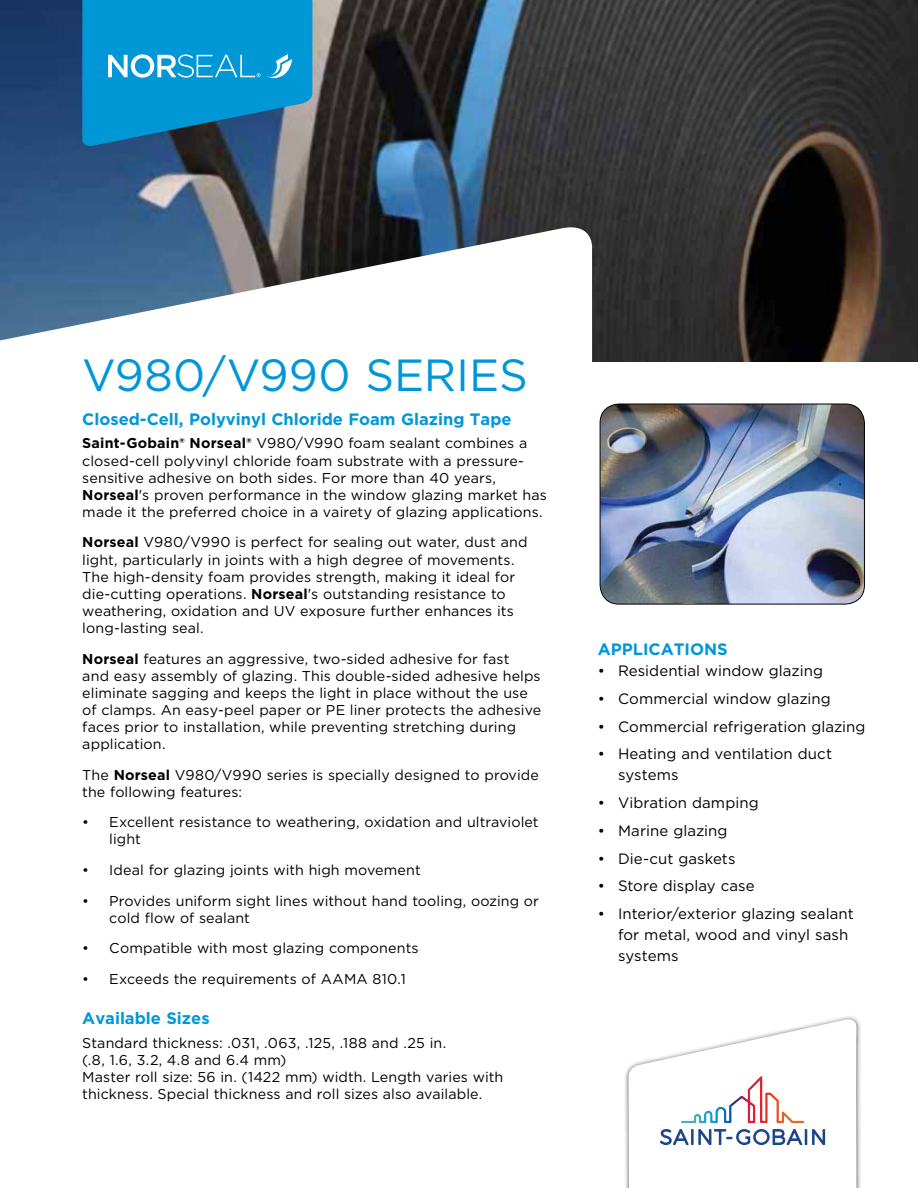
<style>
.page{position:relative;width:918px;height:1188px;background:#fff}
.page>*{position:absolute;margin:0;border:0;box-sizing:border-box;transform-origin:0 0}
.t1{font:45px "Gotham";color:#0097d6}
.t2{font:700 16.5px "Gotham";color:#0097d6}
.t3{font:15px/21px "Gotham";letter-spacing:.005em;color:#000}
.t4{font:14.25px/17.1px "Gotham";letter-spacing:.005em;color:#000}
.s1{font-weight:700}
</style>
<div class="page">
<img style="left:625px;top:1019px;width:236px;height:169px">
<svg style="left:628px;top:1016px;width:229px;height:172px"></svg>
<img style="left:0;top:0;width:918px;height:362px">
<svg style="left:0;top:222px;width:592px;height:140px"></svg>
<svg style="left:82px;top:0;width:230px;height:148px"></svg>
<img style="left:600px;top:404px;width:264px;height:200px">
<div style="left:600px;top:404px;width:265px;height:200px;border:1px solid #000;border-radius:19px"></div>
<h1 class="t1" style="left:82px;top:355px;width:447px">V980/V990 SERIES</h1>
<p class="t2" style="left:82px;top:411px;width:431px">Closed-Cell, Polyvinyl Chloride Foam Glazing Tape</p>
<p class="t4" style="left:82px;top:436px;width:466px"><span class="s1">Saint-Gobain® Norseal®</span> V980/V990 foam sealant combines a closed-cell polyvinyl chloride foam substrate with a pressure&shy;sensitive adhesive on both sides. For more than 40 years, <span class="s1">Norseal</span>'s proven performance in the window glazing market has made it the preferred choice in a vairety of glazing applications.</p>
<p class="t4" style="left:82px;top:535px;width:447px"><span class="s1">Norseal</span> V980/V990 is perfect for sealing out water, dust and light, particularly in joints with a high degree of movements.<br>The high-density foam provides strength, making it ideal for die-cutting operations. <span class="s1">Norseal</span>'s outstanding resistance to weathering, oxidation and UV exposure further enhances its long-lasting seal.</p>
<p class="t4" style="left:82px;top:651px;width:460px"><span class="s1">Norseal</span> features an aggressive, two-sided adhesive for fast<br>and easy assembly of glazing. This double-sided adhesive helps eliminate sagging and keeps the light in place without the use of clamps. An easy-peel paper or PE liner protects the adhesive faces prior to installation, while preventing stretching during application.</p>
<p class="t4" style="left:82px;top:767px;width:458px">The <span class="s1">Norseal</span> V980/V990 series is specially designed to provide the following features:</p>
<p class="t4" style="left:109px;top:815px;width:431px;text-indent:-27px">• Excellent resistance to weathering, oxidation and ultraviolet light</p>
<p class="t4" style="left:82px;top:862px;width:340px">• Ideal for glazing joints with high movement</p>
<p class="t4" style="left:109px;top:893px;width:431px;text-indent:-27px">• Provides uniform sight lines without hand tooling, oozing or cold flow of sealant</p>
<p class="t4" style="left:82px;top:941px;width:338px">• Compatible with most glazing components</p>
<p class="t4" style="left:82px;top:971px;width:325px">• Exceeds the requirements of AAMA 810.1</p>
<p class="t2" style="left:82px;top:1011px;width:129px">Available Sizes</p>
<p class="t4" style="left:82px;top:1035px;width:422px">Standard thickness: .031, .063, .125, .188 and .25 in.<br>(.8, 1.6, 3.2, 4.8 and 6.4 mm)<br>Master roll size: 56 in. (1422 mm) width. Length varies with thickness. Special thickness and roll sizes also available.</p>
<p class="t2" style="left:598px;top:642px;width:131px">APPLICATIONS</p>
<p class="t3" style="left:598px;top:661px;width:227px">• Residential window glazing</p>
<p class="t3" style="left:598px;top:689px;width:235px">• Commercial window glazing</p>
<p class="t3" style="left:598px;top:717px;width:269px">• Commercial refrigeration glazing</p>
<p class="t3" style="left:618px;top:744px;width:216px;text-indent:-20px">• Heating and ventilation duct systems</p>
<p class="t3" style="left:598px;top:793px;width:162px">• Vibration damping</p>
<p class="t3" style="left:598px;top:821px;width:131px">• Marine glazing</p>
<p class="t3" style="left:598px;top:849px;width:139px">• Die-cut gaskets</p>
<p class="t3" style="left:598px;top:876px;width:158px">• Store display case</p>
<p class="t3" style="left:618px;top:904px;width:237px;text-indent:-20px">• Interior/exterior glazing sealant for metal, wood and vinyl sash systems</p>
</div>
